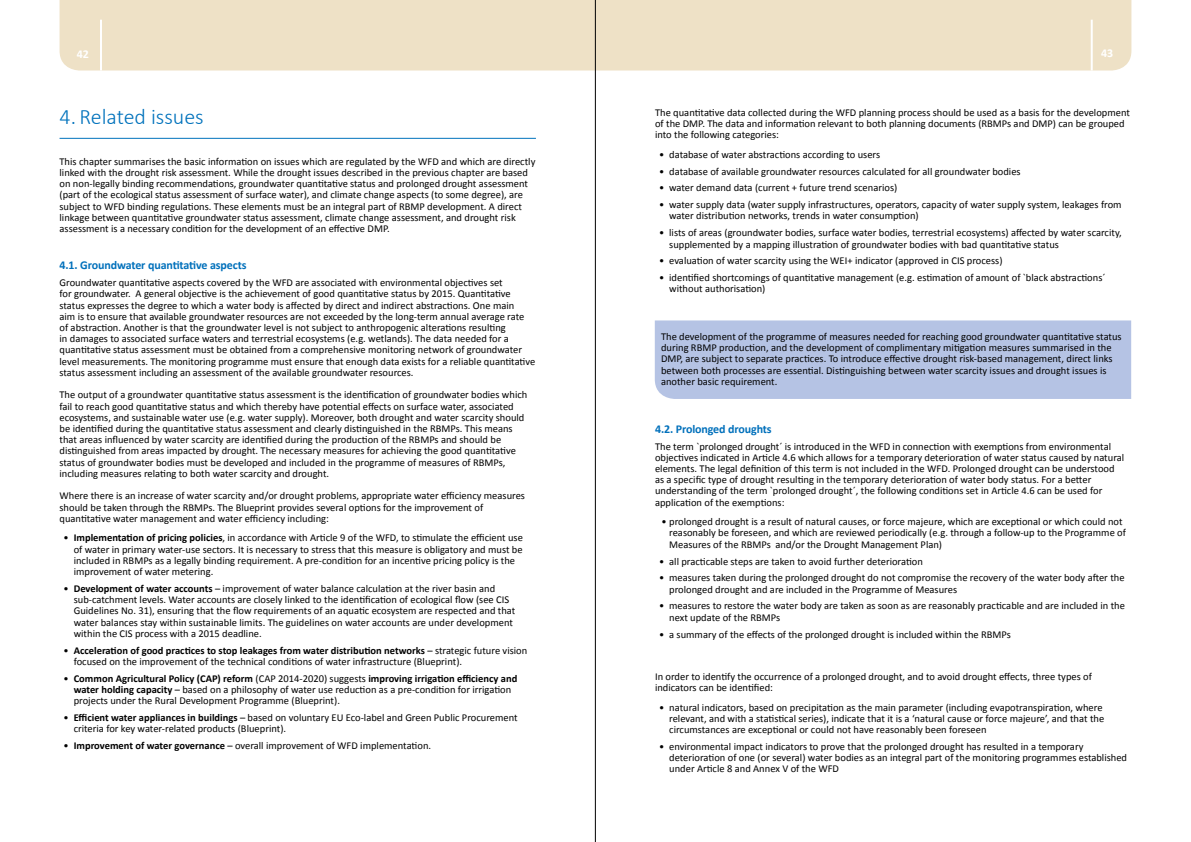
<style>
.page{position:relative;width:1191px;height:842px;background:#fff}
.page>*{position:absolute;margin:0;border:0;box-sizing:border-box;transform-origin:0 0}
.t1{font:300 22px "Calibri";color:#0072bc}
.t2{font:700 12px "Calibri";letter-spacing:-.01em;color:#0070bb}
.t3{font:700 12px "Calibri";color:#fff}
.t4{font:10.5px/11.2px "Calibri";color:#000}
.s1{font-weight:700}
</style>
<div class="page">
<div style="left:655px;top:320px;width:476px;height:79px;background:#b5c3e4"></div>
<div style="left:60px;top:0;width:1071px;height:71px;background:#eee1c6"></div>
<hr style="left:1090px;top:20px;width:2px;height:51px;background:#fff">
<hr style="left:100px;top:20px;width:2px;height:51px;background:#fff">
<hr style="left:60px;top:138px;width:476px;height:1px;background:#0072bc">
<hr style="left:595px;top:0;width:1px;height:842px;background:#000">
<p class="t3" style="left:77px;top:47px;width:14px">42</p>
<p class="t3" style="left:1101px;top:46px;width:14px">43</p>
<h1 class="t1" style="left:60px;top:103px;width:146px">4. Related issues</h1>
<p class="t4" style="left:60px;top:156px;width:477px">This chapter summarises the basic information on issues which are regulated by the WFD and which are directly linked with the drought risk assessment. While the drought issues described in the previous chapter are based on non-legally binding recommendations, groundwater quantitative status and prolonged drought assessment (part of the ecological status assessment of surface water), and climate change aspects (to some degree), are subject to WFD binding regulations. These elements must be an integral part of RBMP development. A direct linkage between quantitative groundwater status assessment, climate change assessment, and drought risk assessment is a necessary condition for the development of an effective DMP.</p>
<p class="t2" style="left:60px;top:258px;width:188px">4.1. Groundwater quantitative aspects</p>
<p class="t4" style="left:60px;top:277px;width:477px">Groundwater quantitative aspects covered by the WFD are associated with environmental objectives set<br>for groundwater. A general objective is the achievement of good quantitative status by 2015. Quantitative status expresses the degree to which a water body is affected by direct and indirect abstractions. One main<br>aim is to ensure that available groundwater resources are not exceeded by the long-term annual average rate of abstraction. Another is that the groundwater level is not subject to anthropogenic alterations resulting<br>in damages to associated surface waters and terrestrial ecosystems (e.g. wetlands). The data needed for a quantitative status assessment must be obtained from a comprehensive monitoring network of groundwater level measurements. The monitoring programme must ensure that enough data exists for a reliable quantitative status assessment including an assessment of the available groundwater resources.</p>
<p class="t4" style="left:60px;top:389px;width:469px">The output of a groundwater quantitative status assessment is the identification of groundwater bodies which fail to reach good quantitative status and which thereby have potential effects on surface water, associated ecosystems, and sustainable water use (e.g. water supply). Moreover, both drought and water scarcity should be identified during the quantitative status assessment and clearly distinguished in the RBMPs. This means that areas influenced by water scarcity are identified during the production of the RBMPs and should be distinguished from areas impacted by drought. The necessary measures for achieving the good quantitative status of groundwater bodies must be developed and included in the programme of measures of RBMPs, including measures relating to both water scarcity and drought.</p>
<p class="t4" style="left:60px;top:490px;width:467px">Where there is an increase of water scarcity and/or drought problems, appropriate water efficiency measures should be taken through the RBMPs. The Blueprint provides several options for the improvement of quantitative water management and water efficiency including:</p>
<p class="t4" style="left:74px;top:532px;width:451px;text-indent:-10px">• <span class="s1">Implementation of pricing policies</span>, in accordance with Article 9 of the WFD, to stimulate the efficient use of water in primary water-use sectors. It is necessary to stress that this measure is obligatory and must be included in RBMPs as a legally binding requirement. A pre-condition for an incentive pricing policy is the improvement of water metering.</p>
<p class="t4" style="left:74px;top:583px;width:443px;text-indent:-10px">• <span class="s1">Development of water accounts</span> – improvement of water balance calculation at the river basin and sub-catchment levels. Water accounts are closely linked to the identification of ecological flow (see CIS Guidelines No. 31), ensuring that the flow requirements of an aquatic ecosystem are respected and that water balances stay within sustainable limits. The guidelines on water accounts are under development within the CIS process with a 2015 deadline.</p>
<p class="t4" style="left:74px;top:645px;width:455px;text-indent:-10px">• <span class="s1">Acceleration of good practices to stop leakages from water distribution networks</span> – strategic future vision focused on the improvement of the technical conditions of water infrastructure (Blueprint).</p>
<p class="t4" style="left:74px;top:673px;width:445px;text-indent:-10px">• <span class="s1">Common Agricultural Policy (CAP) reform</span> (CAP 2014-2020) suggests <span class="s1">improving irrigation efficiency and water holding capacity</span> – based on a philosophy of water use reduction as a pre-condition for irrigation projects under the Rural Development Programme (Blueprint).</p>
<p class="t4" style="left:74px;top:712px;width:445px;text-indent:-10px">• <span class="s1">Efficient water appliances in buildings</span> – based on voluntary EU Eco-label and Green Public Procurement criteria for key water-related products (Blueprint).</p>
<p class="t4" style="left:64px;top:740px;width:369px">• <span class="s1">Improvement of water governance</span> – overall improvement of WFD implementation.</p>
<p class="t4" style="left:655px;top:106px;width:476px">The quantitative data collected during the WFD planning process should be used as a basis for the development of the DMP. The data and information relevant to both planning documents (RBMPs and DMP) can be grouped into the following categories:</p>
<p class="t4" style="left:659px;top:149px;width:223px">• database of water abstractions according to users</p>
<p class="t4" style="left:659px;top:165px;width:363px">• database of available groundwater resources calculated for all groundwater bodies</p>
<p class="t4" style="left:659px;top:182px;width:240px">• water demand data (current + future trend scenarios)</p>
<p class="t4" style="left:669px;top:199px;width:454px;text-indent:-10px">• water supply data (water supply infrastructures, operators, capacity of water supply system, leakages from water distribution networks, trends in water consumption)</p>
<p class="t4" style="left:669px;top:227px;width:454px;text-indent:-10px">• lists of areas (groundwater bodies, surface water bodies, terrestrial ecosystems) affected by water scarcity, supplemented by a mapping illustration of groundwater bodies with bad quantitative status</p>
<p class="t4" style="left:659px;top:255px;width:345px">• evaluation of water scarcity using the WEI+ indicator (approved in CIS process)</p>
<p class="t4" style="left:669px;top:272px;width:438px;text-indent:-10px">• identified shortcomings of quantitative management (e.g. estimation of amount of `black abstractions´ without authorisation)</p>
<p class="t4" style="left:661px;top:331px;width:462px">The development of the programme of measures needed for reaching good groundwater quantitative status during RBMP production, and the development of complimentary mitigation measures summarised in the DMP, are subject to separate practices. To introduce effective drought risk-based management, direct links between both processes are essential. Distinguishing between water scarcity issues and drought issues is another basic requirement.</p>
<p class="t2" style="left:655px;top:421px;width:118px">4.2. Prolonged droughts</p>
<p class="t4" style="left:655px;top:440px;width:470px">The term `prolonged drought´ is introduced in the WFD in connection with exemptions from environmental objectives indicated in Article 4.6 which allows for a temporary deterioration of water status caused by natural elements. The legal definition of this term is not included in the WFD. Prolonged drought can be understood as a specific type of drought resulting in the temporary deterioration of water body status. For a better understanding of the term `prolonged drought´, the following conditions set in Article 4.6 can be used for application of the exemptions:</p>
<p class="t4" style="left:669px;top:516px;width:458px;text-indent:-8px">• prolonged drought is a result of natural causes, or force majeure, which are exceptional or which could not reasonably be foreseen, and which are reviewed periodically (e.g. through a follow-up to the Programme of<br>Measures of the RBMPs and/or the Drought Management Plan)</p>
<p class="t4" style="left:659px;top:555px;width:265px">• all practicable steps are taken to avoid further deterioration</p>
<p class="t4" style="left:669px;top:572px;width:457px;text-indent:-10px">• measures taken during the prolonged drought do not compromise the recovery of the water body after the prolonged drought and are included in the Programme of Measures</p>
<p class="t4" style="left:669px;top:600px;width:457px;text-indent:-10px">• measures to restore the water body are taken as soon as are reasonably practicable and are included in the next update of the RBMPs</p>
<p class="t4" style="left:659px;top:628px;width:353px">• a summary of the effects of the prolonged drought is included within the RBMPs</p>
<p class="t4" style="left:655px;top:671px;width:438px">In order to identify the occurrence of a prolonged drought, and to avoid drought effects, three types of indicators can be identified:</p>
<p class="t4" style="left:669px;top:702px;width:436px;text-indent:-10px">• natural indicators, based on precipitation as the main parameter (including evapotranspiration, where relevant, and with a statistical series), indicate that it is a ‘natural cause or force majeure’, and that the circumstances are exceptional or could not have reasonably been foreseen</p>
<p class="t4" style="left:669px;top:741px;width:459px;text-indent:-10px">• environmental impact indicators to prove that the prolonged drought has resulted in a temporary deterioration of one (or several) water bodies as an integral part of the monitoring programmes established under Article 8 and Annex V of the WFD</p>
</div>
